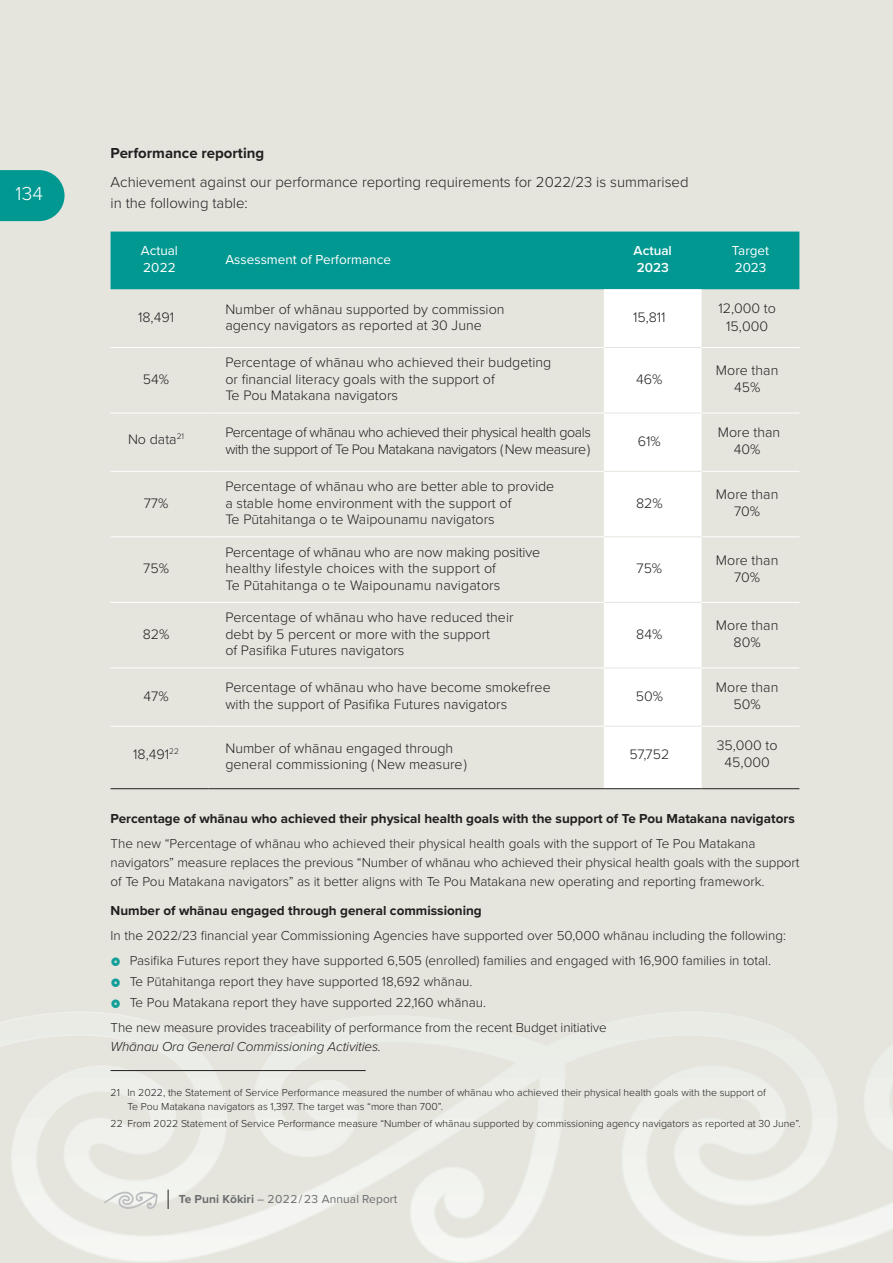
<style>
.page{position:relative;width:893px;height:1263px;background:#e5e5de}
.page>*{position:absolute;margin:0;border:0;box-sizing:border-box;transform-origin:0 0}
.t1{font:300 19.5px "Proxima Nova";color:#fff}
.t2{font:300 15px/21px "Proxima Nova";color:#231f20}
.t3{font:700 15px "Proxima Nova";color:#231f20}
.t4{font:300 14.25px/16.5px "Proxima Nova";color:#231f20;text-align:center}
.t5{font:300 14.25px/16.5px "Proxima Nova";letter-spacing:-.03em;color:#231f20}
.t6{font:300 13.5px/19px "Proxima Nova";color:#231f20}
.t7{font:700 13.5px "Proxima Nova";color:#231f20}
.t8{font:13.5px/17.2px "Proxima Nova";color:#fff}
.t9{font:italic 300 13.5px "Proxima Nova";letter-spacing:-.01em;color:#231f20}
.t10{font:600 13.5px/17.2px "Proxima Nova";color:#fff}
.t11{font:12px "Proxima Nova";letter-spacing:.005em;color:#6c6d70}
.t12{font:300 10.5px/13.5px "Proxima Nova";color:#231f20}
.s1{font-weight:700}
</style>
<div class="page">
<svg style="left:0;top:1012px;width:893px;height:250px"></svg>
<svg style="left:0;top:170px;width:65px;height:51px;background:#159f98"></svg>
<svg style="left:104px;top:1190px;width:54px;height:22px"></svg>
<svg style="left:168px;top:1189px;width:1px;height:20px"></svg>
<div style="left:111px;top:232px;width:688px;height:57px;background:#009891"></div>
<div style="left:604px;top:289px;width:98px;height:499px;background:#fff"></div>
<hr style="left:111px;top:347px;width:97px;height:1px;background:#fff">
<hr style="left:208px;top:347px;width:396px;height:1px;background:#fff">
<hr style="left:702px;top:347px;width:97px;height:1px;background:#fff">
<hr style="left:111px;top:413px;width:97px;height:1px;background:#fff">
<hr style="left:208px;top:413px;width:396px;height:1px;background:#fff">
<hr style="left:702px;top:413px;width:97px;height:1px;background:#fff">
<hr style="left:111px;top:471px;width:97px;height:1px;background:#fff">
<hr style="left:208px;top:471px;width:396px;height:1px;background:#fff">
<hr style="left:702px;top:471px;width:97px;height:1px;background:#fff">
<hr style="left:111px;top:536px;width:97px;height:1px;background:#fff">
<hr style="left:208px;top:536px;width:396px;height:1px;background:#fff">
<hr style="left:702px;top:536px;width:97px;height:1px;background:#fff">
<hr style="left:111px;top:602px;width:97px;height:1px;background:#fff">
<hr style="left:208px;top:602px;width:396px;height:1px;background:#fff">
<hr style="left:702px;top:602px;width:97px;height:1px;background:#fff">
<hr style="left:111px;top:667px;width:97px;height:1px;background:#fff">
<hr style="left:208px;top:667px;width:396px;height:1px;background:#fff">
<hr style="left:702px;top:667px;width:97px;height:1px;background:#fff">
<hr style="left:111px;top:726px;width:97px;height:1px;background:#fff">
<hr style="left:208px;top:726px;width:396px;height:1px;background:#fff">
<hr style="left:702px;top:726px;width:97px;height:1px;background:#fff">
<hr style="left:604px;top:347px;width:98px;height:1px;background:#e5e5de">
<hr style="left:604px;top:413px;width:98px;height:1px;background:#e5e5de">
<hr style="left:604px;top:471px;width:98px;height:1px;background:#e5e5de">
<hr style="left:604px;top:536px;width:98px;height:1px;background:#e5e5de">
<hr style="left:604px;top:602px;width:98px;height:1px;background:#e5e5de">
<hr style="left:604px;top:667px;width:98px;height:1px;background:#e5e5de">
<hr style="left:604px;top:726px;width:98px;height:1px;background:#e5e5de">
<hr style="left:111px;top:788px;width:97px;height:1px;background:#231f20">
<hr style="left:208px;top:788px;width:396px;height:1px;background:#231f20">
<hr style="left:604px;top:788px;width:98px;height:1px;background:#231f20">
<hr style="left:702px;top:788px;width:97px;height:1px;background:#231f20">
<hr style="left:111px;top:1070px;width:255px;height:1px;background:#231f20">
<h1 class="t1" style="left:16px;top:179px;width:29px">134</h1>
<p class="t3" style="left:111px;top:142px;width:155px">Performance reporting</p>
<p class="t2" style="left:111px;top:171px;width:580px">Achievement against our performance reporting requirements for 2022/23 is summarised in the following table:</p>
<p class="t8" style="left:141px;top:241px;width:39px">Actual<br>2022</p>
<p class="t8" style="left:225px;top:250px;width:167px">Assessment of Performance</p>
<p class="t10" style="left:634px;top:241px;width:40px">Actual<br>2023</p>
<p class="t8" style="left:732px;top:241px;width:39px">Target<br>2023</p>
<p class="t4" style="left:138px;top:308px;width:38px">18,491</p>
<p class="t4" style="left:225px;top:300px;width:281px;text-align:left">Number of whānau supported by commission agency navigators as reported at 30 June</p>
<p class="t4" style="left:633px;top:308px;width:34px">15,811</p>
<p class="t4" style="left:718px;top:299px;width:59px;line-height:17.2px">12,000 to<br>15,000</p>
<p class="t4" style="left:143px;top:370px;width:28px">54%</p>
<p class="t4" style="left:225px;top:354px;width:327px;text-align:left">Percentage of whānau who achieved their budgeting or financial literacy goals with the support of<br>Te Pou Matakana navigators</p>
<p class="t4" style="left:636px;top:370px;width:28px">46%</p>
<p class="t4" style="left:716px;top:361px;width:64px;line-height:17.2px">More than<br>45%</p>
<p class="t4" style="left:128px;top:430px;width:58px">No data<sup>21</sup></p>
<p class="t5" style="left:225px;top:424px;width:367px">Percentage of whānau who achieved their physical health goals with the support of Te Pou Matakana navigators ( New measure )</p>
<p class="t4" style="left:638px;top:432px;width:24px">61%</p>
<p class="t4" style="left:718px;top:423px;width:64px;line-height:17.2px">More than<br>40%</p>
<p class="t4" style="left:144px;top:494px;width:26px">77%</p>
<p class="t4" style="left:143px;top:559px;width:27px">75%</p>
<p class="t4" style="left:143px;top:625px;width:28px">82%</p>
<p class="t4" style="left:225px;top:477px;width:330px;text-align:left">Percentage of whānau who are better able to provide a stable home environment with the support of<br>Te Pūtahitanga o te Waipounamu navigators</p>
<p class="t4" style="left:225px;top:543px;width:316px;text-align:left">Percentage of whānau who are now making positive healthy lifestyle choices with the support of<br>Te Pūtahitanga o te Waipounamu navigators</p>
<p class="t4" style="left:225px;top:608px;width:290px;text-align:left">Percentage of whānau who have reduced their debt by 5 percent or more with the support<br>of Pasifika Futures navigators</p>
<p class="t4" style="left:636px;top:494px;width:28px">82%</p>
<p class="t4" style="left:716px;top:485px;width:64px;line-height:17.2px">More than<br>70%</p>
<p class="t4" style="left:636px;top:559px;width:27px">75%</p>
<p class="t4" style="left:716px;top:550px;width:64px;line-height:17.2px">More than<br>70%</p>
<p class="t4" style="left:636px;top:625px;width:28px">84%</p>
<p class="t4" style="left:716px;top:616px;width:64px;line-height:17.2px">More than<br>80%</p>
<p class="t4" style="left:144px;top:687px;width:27px">47%</p>
<p class="t4" style="left:225px;top:679px;width:327px;text-align:left">Percentage of whānau who have become smokefree with the support of Pasifika Futures navigators</p>
<p class="t4" style="left:636px;top:687px;width:29px">50%</p>
<p class="t4" style="left:716px;top:678px;width:64px;line-height:17.2px">More than<br>50%</p>
<p class="t4" style="left:133px;top:745px;width:47px">18,491<sup>22</sup></p>
<p class="t4" style="left:225px;top:739px;width:243px;text-align:left">Number of whānau engaged through general commissioning ( New measure )</p>
<p class="t4" style="left:629px;top:745px;width:41px">57,752</p>
<p class="t4" style="left:717px;top:736px;width:62px;line-height:17.2px">35,000 to<br>45,000</p>
<p class="t7" style="left:111px;top:808px;width:686px">Percentage of whānau who achieved their physical health goals with the support of Te Pou Matakana navigators</p>
<p class="t6" style="left:111px;top:833px;width:690px">The new “Percentage of whānau who achieved their physical health goals with the support of Te Pou Matakana navigators” measure replaces the previous “Number of whānau who achieved their physical health goals with the support of Te Pou Matakana navigators” as it better aligns with Te Pou Matakana new operating and reporting framework.</p>
<p class="t7" style="left:111px;top:900px;width:373px">Number of whānau engaged through general commissioning</p>
<p class="t6" style="left:111px;top:922px;width:677px;line-height:25.2px">In the 2022/23 financial year Commissioning Agencies have supported over 50,000 whānau including the following:<br><sub>Z</sub> Pasifika Futures report they have supported 6,505 (enrolled) families and engaged with 16,900 families in total.</p>
<p class="t6" style="left:111px;top:971px;width:377px;line-height:20.9px"><sub>Z</sub> Te Pūtahitanga report they have supported 18,692 whānau.<br><sub>Z</sub> Te Pou Matakana report they have supported 22,160 whānau.</p>
<p class="t6" style="left:111px;top:1017px;width:498px">The new measure provides traceability of performance from the recent Budget initiative</p>
<p class="t9" style="left:111px;top:1036px;width:272px">Whānau Ora General Commissioning Activities.</p>
<p class="t12" style="left:128px;top:1085px;width:640px;text-indent:-17px">21 In 2022, the Statement of Service Performance measured the number of whānau who achieved their physical health goals with the support of<br>Te Pou Matakana navigators as 1,397. The target was “more than 700”.</p>
<p class="t12" style="left:111px;top:1117px;width:692px">22 From 2022 Statement of Service Performance measure “Number of whānau supported by commissioning agency navigators as reported at 30 June”.</p>
<p class="t11" style="left:179px;top:1190px;width:220px"><span class="s1">Te Puni Kōkiri</span> – 2022/23 Annual Report</p>
</div>
